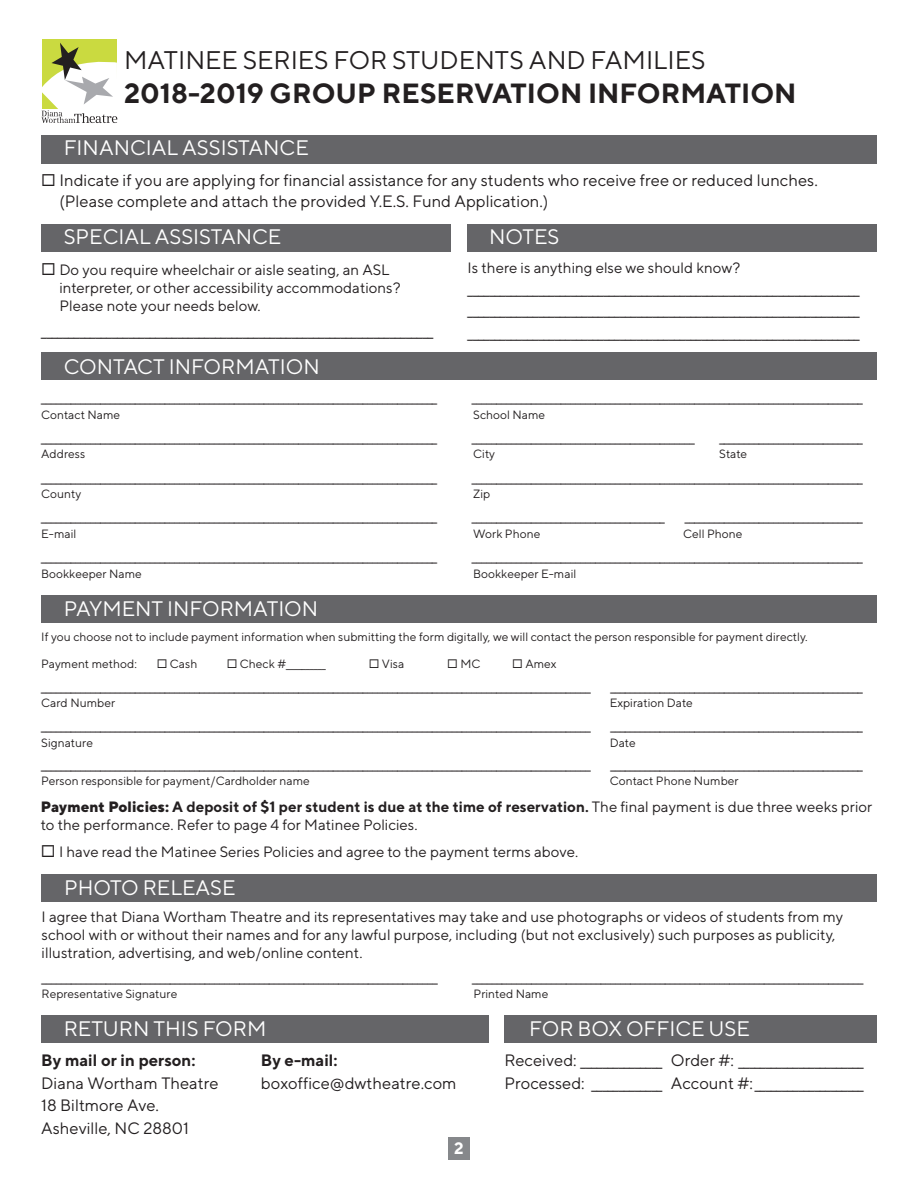
<style>
.page{position:relative;width:918px;height:1188px;background:#fff}
.page>*{position:absolute;margin:0;border:0;box-sizing:border-box;transform-origin:0 0}
.t1{font:700 27.75px "TT Norms";color:#231f20}
.t2{font:25.5px "TT Norms";color:#231f20}
.t3{font:21px "TT Norms";color:#fff}
.form_text{font:16.5px/21px "TT Norms";color:#231f20}
.form_text-2{font:700 16.5px "TT Norms";color:#231f20}
.t4{font:700 16.5px "TT Norms";color:#fff}
.form_text-3{font:15px/18px "TT Norms";color:#231f20}
.t5{font:12px "TT Norms";color:#231f20}
.s1{font-weight:800}
.s2{font-weight:700}
</style>
<div class="page">
<div style="left:448px;top:1138px;width:22px;height:22px;background:#86888b"></div>
<div style="left:42px;top:40px;width:75px;height:69px;background:#cada40"></div>
<svg style="left:41px;top:43px;width:76px;height:80px"></svg>
<div style="left:41px;top:135px;width:836px;height:28px;background:#656568"></div>
<div style="left:41px;top:352px;width:836px;height:27px;background:#656568"></div>
<div style="left:41px;top:596px;width:836px;height:27px;background:#656568"></div>
<div style="left:41px;top:224px;width:409px;height:27px;background:#656568"></div>
<div style="left:468px;top:224px;width:409px;height:27px;background:#656568"></div>
<div style="left:41px;top:1016px;width:448px;height:27px;background:#656568"></div>
<div style="left:504px;top:1016px;width:373px;height:27px;background:#656568"></div>
<div style="left:42px;top:875px;width:835px;height:27px;background:#656568"></div>
<p class="t2" style="left:124px;top:45px;width:583px">MATINEE SERIES FOR STUDENTS AND FAMILIES</p>
<p class="t1" style="left:124px;top:76px;width:674px">2018-2019 GROUP RESERVATION INFORMATION</p>
<p class="t3" style="left:64px;top:135px;width:247px">FINANCIAL ASSISTANCE</p>
<p class="form_text" style="left:59px;top:169px;width:760px;text-indent:-18px">◻ Indicate if you are applying for financial assistance for any students who receive free or reduced lunches. (Please complete and attach the provided Y.E.S. Fund Application.)</p>
<p class="t3" style="left:64px;top:224px;width:219px">SPECIAL ASSISTANCE</p>
<p class="t3" style="left:489px;top:224px;width:72px">NOTES</p>
<p class="form_text-3" style="left:59px;top:260px;width:343px;text-indent:-18px">◻ Do you require wheelchair or aisle seating, an ASL interpreter, or other accessibility accommodations?<br>Please note your needs below.</p>
<p class="form_text" style="left:41px;top:320px;width:394px">________________________________________________________________________</p>
<p class="t3" style="left:64px;top:353px;width:258px">CONTACT INFORMATION</p>
<p class="form_text-3" style="left:468px;top:259px;width:274px">Is there is anything else we should know?</p>
<p class="form_text" style="left:468px;top:278px;width:394px">________________________________________________________________________</p>
<p class="form_text" style="left:468px;top:299px;width:394px">________________________________________________________________________</p>
<p class="form_text" style="left:468px;top:321px;width:394px">________________________________________________________________________</p>
<p class="form_text-3" style="left:41px;top:388px;width:397px">________________________________________________________________________________</p>
<p class="form_text-3" style="left:472px;top:388px;width:393px">_______________________________________________________________________________</p>
<p class="t5" style="left:41px;top:407px;width:80px">Contact Name</p>
<p class="t5" style="left:473px;top:407px;width:73px">School Name</p>
<p class="form_text-3" style="left:41px;top:427px;width:397px">________________________________________________________________________________</p>
<p class="form_text-3" style="left:472px;top:427px;width:224px">_____________________________________________</p>
<p class="form_text-3" style="left:719px;top:427px;width:145px">_____________________________</p>
<p class="t5" style="left:41px;top:447px;width:45px">Address</p>
<p class="t5" style="left:473px;top:447px;width:23px">City</p>
<p class="t5" style="left:719px;top:447px;width:29px">State</p>
<p class="form_text-3" style="left:41px;top:467px;width:397px">________________________________________________________________________________</p>
<p class="form_text-3" style="left:472px;top:467px;width:393px">_______________________________________________________________________________</p>
<p class="t5" style="left:41px;top:487px;width:42px">County</p>
<p class="t5" style="left:473px;top:487px;width:19px">Zip</p>
<p class="form_text-3" style="left:41px;top:507px;width:397px">________________________________________________________________________________</p>
<p class="form_text-3" style="left:472px;top:507px;width:195px">_______________________________________</p>
<p class="form_text-3" style="left:685px;top:507px;width:180px">____________________________________</p>
<p class="t5" style="left:41px;top:526px;width:37px">E-mail</p>
<p class="t5" style="left:473px;top:526px;width:69px">Work Phone</p>
<p class="t5" style="left:683px;top:526px;width:61px">Cell Phone</p>
<p class="form_text-3" style="left:41px;top:547px;width:397px">________________________________________________________________________________</p>
<p class="form_text-3" style="left:472px;top:547px;width:393px">_______________________________________________________________________________</p>
<p class="t5" style="left:41px;top:566px;width:102px">Bookkeeper Name</p>
<p class="t5" style="left:473px;top:566px;width:105px">Bookkeeper E-mail</p>
<p class="t3" style="left:64px;top:595px;width:256px">PAYMENT INFORMATION</p>
<p class="t5" style="left:41px;top:630px;width:768px">If you choose not to include payment information when submitting the form digitally, we will contact the person responsible for payment directly.</p>
<p class="t5" style="left:41px;top:657px;width:97px">Payment method:</p>
<p class="t5" style="left:157px;top:657px;width:42px">◻ Cash</p>
<p class="t5" style="left:227px;top:657px;width:100px">◻ Check #__________</p>
<p class="t5" style="left:369px;top:657px;width:37px">◻ Visa</p>
<p class="t5" style="left:447px;top:657px;width:35px">◻ MC</p>
<p class="t5" style="left:512px;top:657px;width:46px">◻ Amex</p>
<p class="form_text-3" style="left:41px;top:676px;width:551px">_______________________________________________________________________________________________________________</p>
<p class="form_text-3" style="left:610px;top:676px;width:254px">___________________________________________________</p>
<p class="t5" style="left:41px;top:696px;width:75px">Card Number</p>
<p class="t5" style="left:610px;top:696px;width:85px">Expiration Date</p>
<p class="form_text-3" style="left:41px;top:716px;width:551px">_______________________________________________________________________________________________________________</p>
<p class="form_text-3" style="left:610px;top:716px;width:254px">___________________________________________________</p>
<p class="t5" style="left:41px;top:735px;width:53px">Signature</p>
<p class="t5" style="left:610px;top:735px;width:27px">Date</p>
<p class="form_text-3" style="left:41px;top:754px;width:551px">_______________________________________________________________________________________________________________</p>
<p class="form_text-3" style="left:610px;top:754px;width:254px">___________________________________________________</p>
<p class="t5" style="left:41px;top:774px;width:270px">Person responsible for payment/Cardholder name</p>
<p class="t5" style="left:610px;top:774px;width:130px">Contact Phone Number</p>
<p class="form_text-3" style="left:41px;top:797px;width:833px"><span class="s1">Payment Policies:</span> <span class="s2">A deposit of $1 per student is due at the time of reservation.</span> The final payment is due three weeks prior to the performance. Refer to page 4 for Matinee Policies.</p>
<p class="form_text-3" style="left:41px;top:842px;width:539px">◻ I have read the Matinee Series Policies and agree to the payment terms above.</p>
<p class="t3" style="left:64px;top:875px;width:173px">PHOTO RELEASE</p>
<p class="form_text-3" style="left:42px;top:908px;width:803px">I agree that Diana Wortham Theatre and its representatives may take and use photographs or videos of students from my school with or without their names and for any lawful purpose, including (but not exclusively) such purposes as publicity, illustration, advertising, and web/online content.</p>
<p class="form_text-3" style="left:42px;top:967px;width:397px">________________________________________________________________________________</p>
<p class="form_text-3" style="left:472px;top:967px;width:393px">_______________________________________________________________________________</p>
<p class="t5" style="left:42px;top:987px;width:137px">Representative Signature</p>
<p class="t5" style="left:474px;top:987px;width:76px">Printed Name</p>
<p class="t3" style="left:64px;top:1015px;width:204px">RETURN THIS FORM</p>
<p class="t3" style="left:529px;top:1015px;width:222px">FOR BOX OFFICE USE</p>
<p class="form_text-2" style="left:41px;top:1050px;width:156px">By mail or in person:</p>
<p class="form_text" style="left:41px;top:1072px;width:179px">Diana Wortham Theatre</p>
<p class="form_text" style="left:41px;top:1094px;width:119px">18 Biltmore Ave.</p>
<p class="form_text" style="left:41px;top:1117px;width:149px">Asheville, NC 28801</p>
<p class="form_text-2" style="left:261px;top:1050px;width:78px">By e-mail:</p>
<p class="form_text" style="left:261px;top:1072px;width:197px">boxoffice@dwtheatre.com</p>
<p class="t4" style="left:454px;top:1138px;width:11px">2</p>
<p class="form_text" style="left:504px;top:1049px;width:361px">Received: _______________ Order #: _______________________</p>
<p class="form_text" style="left:504px;top:1072px;width:361px">Processed: _____________ Account #:____________________</p>
</div>
